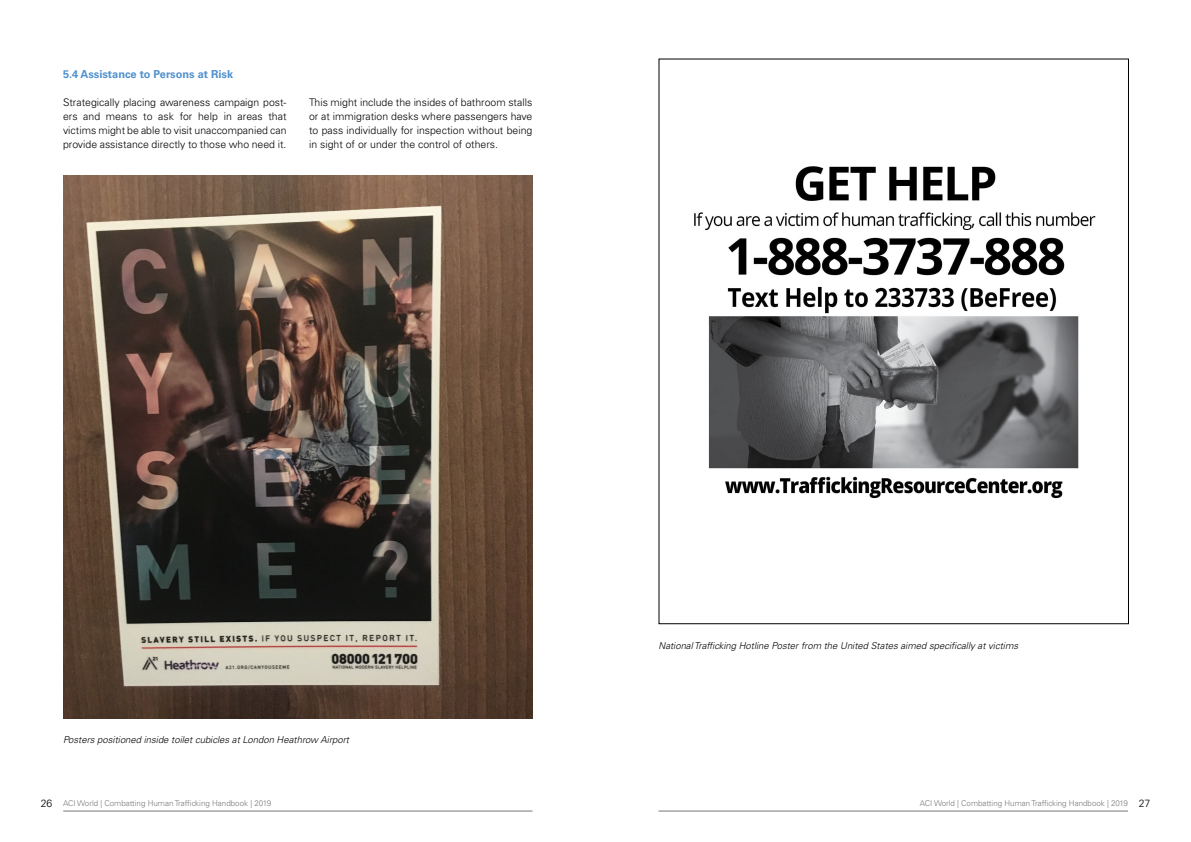
<style>
.page{position:relative;width:1191px;height:842px;background:#fff}
.page>*{position:absolute;margin:0;border:0;box-sizing:border-box;transform-origin:0 0}
.t1{font:700 11px "Univers LT Std";color:#5091cd}
.t2{font:300 10.5px/14px "Univers LT Std";color:#000;text-align:justify}
.t3{font:italic 300 9.5px "Univers LT Std";color:#000}
.t4{font:300 8px "Univers LT Std";color:#77787b}
.s1{font-size:10.5px;color:#000}
</style>
<div class="page">
<hr style="left:63px;top:810px;width:469px;height:1px;background:#77787b">
<hr style="left:658px;top:810px;width:470px;height:1px;background:#77787b">
<img style="left:63px;top:175px;width:470px;height:543px">
<img style="left:694px;top:166px;width:402px;height:333px">
<p class="t1" style="left:63px;top:68px;width:172px">5.4 Assistance to Persons at Risk</p>
<p class="t2" style="left:63px;top:95px;width:225px">Strategically placing awareness campaign post&shy;ers and means to ask for help in areas that victims might be able to visit unaccompanied can provide assistance directly to those who need it.</p>
<p class="t2" style="left:309px;top:95px;width:225px">This might include the insides of bathroom stalls or at immigration desks where passengers have to pass individually for inspection without being in sight of or under the control of others.</p>
<p class="t3" style="left:63px;top:733px;width:288px">Posters positioned inside toilet cubicles at London Heathrow Airport</p>
<p class="t3" style="left:658px;top:640px;width:361px">National Trafficking Hotline Poster from the United States aimed specifically at victims</p>
<p class="t4" style="left:41px;top:798px;width:232px"><span class="s1">26</span> ACI World | Combatting Human Trafficking Handbook | 2019</p>
<p class="t4" style="left:920px;top:798px;width:232px">ACI World | Combatting Human Trafficking Handbook | 2019 <span class="s1">27</span></p>
</div>
